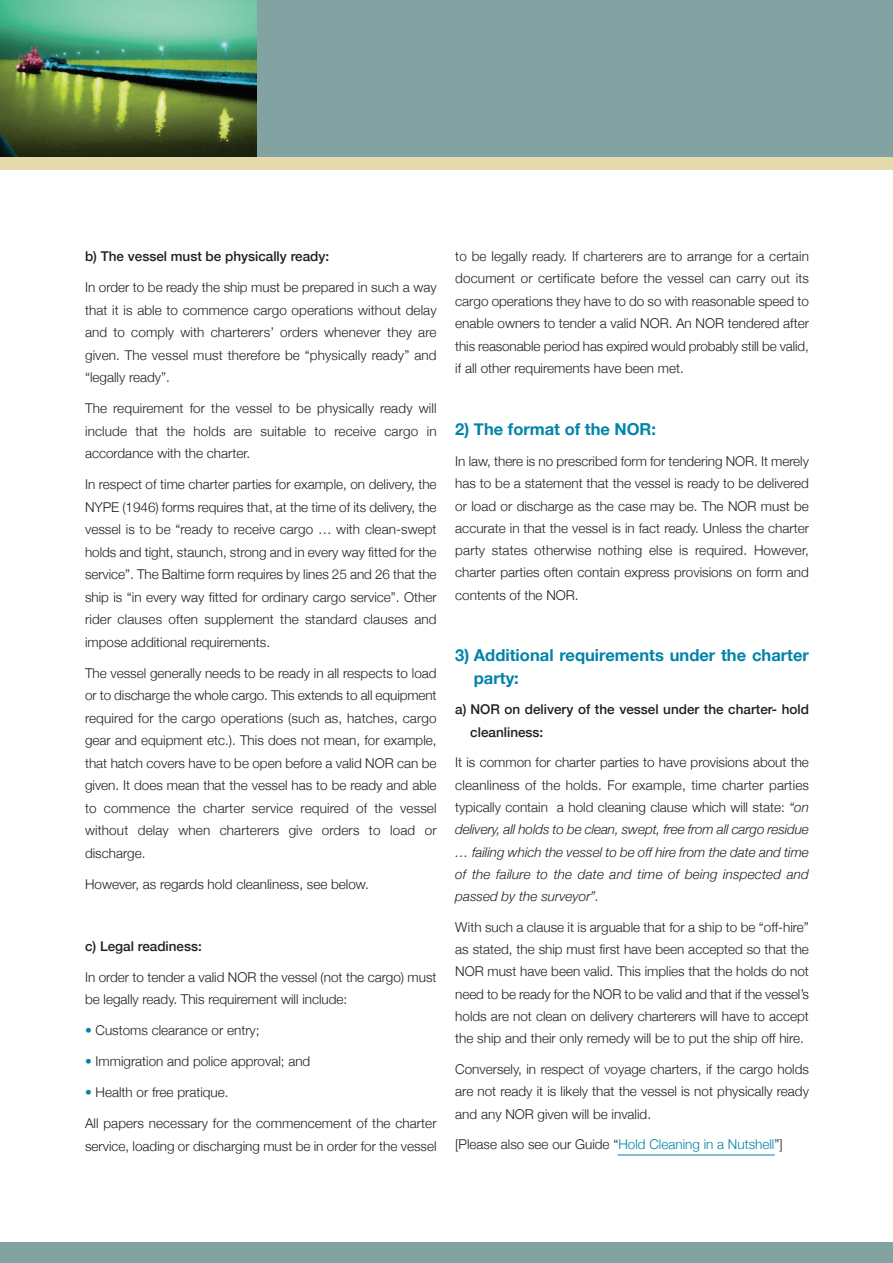
<style>
.page{position:relative;width:893px;height:1263px;background:#fff}
.page>*{position:absolute;margin:0;border:0;box-sizing:border-box;transform-origin:0 0}
.t1{font:700 16.5px/22.2px "Helvetica Neue";color:#0083a9}
.t2{font:300 13.5px/22.5px "Helvetica Neue";color:#231f20;text-align:justify}
.t3{font:italic 300 13.5px/22.4px "Helvetica Neue";letter-spacing:.01em;color:#231f20;text-align:justify}
.t4{font:500 13.5px/22.4px "Helvetica Neue";color:#231f20}
.s1{color:#0083a9}
.s2{font-style:normal}
</style>
<div class="page">
<div style="left:0;top:0;width:893px;height:164px;background:#83a2a2"></div>
<img style="left:0;top:0;width:256px;height:157px">
<div style="left:0;top:157px;width:893px;height:13px;background:#e6daac"></div>
<div style="left:0;top:1242px;width:893px;height:21px;background:#83a2a2"></div>
<hr style="left:618px;top:1155px;width:157px;height:1px;background:#0083a9">
<p class="t4" style="left:85px;top:245px;width:246px">b) The vessel must be physically ready:</p>
<p class="t2" style="left:85px;top:276px;width:353px">In order to be ready the ship must be prepared in such a way that it is able to commence cargo operations without delay and to comply with charterers’ orders whenever they are given. The vessel must therefore be “physically ready” and “legally ready”.</p>
<p class="t2" style="left:85px;top:397px;width:353px">The requirement for the vessel to be physically ready will include that the holds are suitable to receive cargo in accordance with the charter.</p>
<p class="t2" style="left:85px;top:473px;width:353px">In respect of time charter parties for example, on delivery, the NYPE (1946) forms requires that, at the time of its delivery, the vessel is to be “ready to receive cargo … with clean-swept holds and tight, staunch, strong and in every way fitted for the service”. The Baltime form requires by lines 25 and 26 that the ship is “in every way fitted for ordinary cargo service”. Other rider clauses often supplement the standard clauses and impose additional requirements.</p>
<p class="t2" style="left:85px;top:661px;width:353px">The vessel generally needs to be ready in all respects to load or to discharge the whole cargo. This extends to all equipment required for the cargo operations (such as, hatches, cargo gear and equipment etc.). This does not mean, for example, that hatch covers have to be open before a valid NOR can be given. It does mean that the vessel has to be ready and able to commence the charter service required of the vessel without delay when charterers give orders to load or discharge.</p>
<p class="t2" style="left:85px;top:872px;width:285px">However, as regards hold cleanliness, see below.</p>
<p class="t4" style="left:85px;top:934px;width:118px">c) Legal readiness:</p>
<p class="t2" style="left:85px;top:965px;width:353px">In order to tender a valid NOR the vessel (not the cargo) must be legally ready. This requirement will include:</p>
<p class="t2" style="left:85px;top:1019px;width:176px"><span class="s1">•</span> Customs clearance or entry;</p>
<p class="t2" style="left:85px;top:1050px;width:227px"><span class="s1">•</span> Immigration and police approval; and</p>
<p class="t2" style="left:85px;top:1081px;width:145px"><span class="s1">•</span> Health or free pratique.</p>
<p class="t2" style="left:85px;top:1112px;width:353px">All papers necessary for the commencement of the charter service, loading or discharging must be in order for the vessel</p>
<p class="t2" style="left:455px;top:244px;width:355px">to be legally ready. If charterers are to arrange for a certain document or certificate before the vessel can carry out its cargo operations they have to do so with reasonable speed to enable owners to tender a valid NOR. An NOR tendered after this reasonable period has expired would probably still be valid, if all other requirements have been met.</p>
<p class="t1" style="left:455px;top:418px;width:202px">2) The format of the NOR:</p>
<p class="t2" style="left:455px;top:450px;width:355px">In law, there is no prescribed form for tendering NOR. It merely has to be a statement that the vessel is ready to be delivered or load or discharge as the case may be. The NOR must be accurate in that the vessel is in fact ready. Unless the charter party states otherwise nothing else is required. However, charter parties often contain express provisions on form and contents of the NOR.</p>
<p class="t1" style="left:474px;top:644px;width:337px;text-indent:-19px">3) Additional requirements under the charter party:</p>
<p class="t4" style="left:470px;top:698px;width:340px;text-indent:-15px">a) NOR on delivery of the vessel under the charter- hold cleanliness:</p>
<p class="t3" style="left:455px;top:751px;width:355px"><span class="s2">It is common for charter parties to have provisions about the cleanliness of the holds. For example, time charter parties typically contain a hold cleaning clause which will state:</span> “on delivery, all holds to be clean, swept, free from all cargo residue … failing which the vessel to be off hire from the date and time of the failure to the date and time of being inspected and passed by the surveyor”.</p>
<p class="t2" style="left:455px;top:916px;width:355px">With such a clause it is arguable that for a ship to be “off-hire” as stated, the ship must first have been accepted so that the NOR must have been valid. This implies that the holds do not need to be ready for the NOR to be valid and that if the vessel’s holds are not clean on delivery charterers will have to accept the ship and their only remedy will be to put the ship off hire.</p>
<p class="t2" style="left:455px;top:1058px;width:355px">Conversely, in respect of voyage charters, if the cargo holds are not ready it is likely that the vessel is not physically ready and any NOR given will be invalid.</p>
<p class="t2" style="left:455px;top:1133px;width:329px">[Please also see our Guide “<span class="s1">Hold Cleaning in a Nutshell</span>”]</p>
</div>
